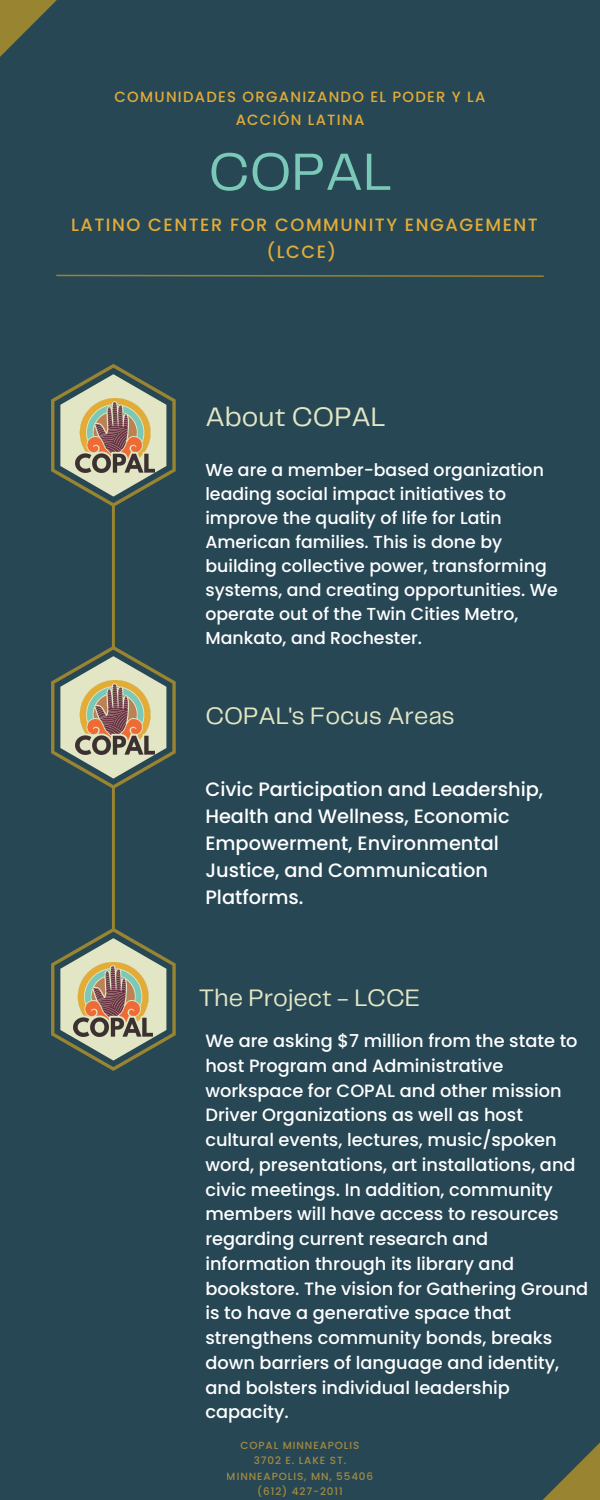
<style>
.page{position:relative;width:600px;height:1500px;background:#274755}
.page>*{position:absolute;margin:0;border:0;box-sizing:border-box;transform-origin:0 0}
.t1{font:54.4px "Telegraf";color:#7ac8b7}
.t2{font:27.8px "Telegraf";color:#e3e6c4}
.t3{font:24.8px "Telegraf";color:#e3e6c4}
.t4{font:500 19.3px/27px "Poppins";color:#fff}
.t5{font:500 17.8px/24.8px "Poppins";color:#fff}
.t6{font:500 17.8px/27px "Poppins";letter-spacing:.085em;color:#e2ac37;text-align:center}
.t7{font:500 17.3px/24px "Poppins";color:#fff}
.t8{font:500 14.8px/22.5px "Poppins";letter-spacing:.085em;color:#e2ac37;text-align:center}
.t9{font:500 10.4px/15.6px "Poppins";letter-spacing:.085em;color:#e2ac37;text-align:center}
</style>
<div class="page">
<hr style="left:112px;top:504px;width:3px;height:145px;background:#998431">
<svg style="left:51px;top:364px;width:125px;height:143px"></svg>
<hr style="left:112px;top:786px;width:3px;height:145px;background:#998431">
<svg style="left:51px;top:646px;width:125px;height:143px"></svg>
<svg style="left:51px;top:928px;width:125px;height:143px"></svg>
<svg style="left:56px;top:274px;width:488px;height:3px"></svg>
<svg style="left:0;top:0;width:57px;height:57px"></svg>
<svg style="left:543px;top:1442px;width:57px;height:58px"></svg>
<img style="left:74px;top:963px;width:79px;height:73px">
<img style="left:75px;top:681px;width:79px;height:73px">
<img style="left:75px;top:399px;width:79px;height:73px">
<p class="t8" style="left:115px;top:86px;width:372px">COMUNIDADES ORGANIZANDO EL PODER Y LA<br>ACCIÓN LATINA</p>
<h1 class="t1" style="left:209px;top:149px;width:184px">COPAL</h1>
<p class="t6" style="left:71px;top:211px;width:468px">LATINO CENTER FOR COMMUNITY ENGAGEMENT (LCCE)</p>
<h2 class="t2" style="left:205px;top:405px;width:181px">About COPAL</h2>
<p class="t7" style="left:205px;top:458px;width:354px">We are a member-based organization leading social impact initiatives to improve the quality of life for Latin American families. This is done by building collective power, transforming systems, and creating opportunities. We operate out of the Twin Cities Metro, Mankato, and Rochester.</p>
<h3 class="t3" style="left:205px;top:705px;width:251px">COPAL's Focus Areas</h3>
<p class="t4" style="left:205px;top:776px;width:339px">Civic Participation and Leadership,<br>Health and Wellness, Economic<br>Empowerment, Environmental<br>Justice, and Communication<br>Platforms.</p>
<h3 class="t3" style="left:199px;top:987px;width:223px">The Project - LCCE</h3>
<p class="t5" style="left:205px;top:1028px;width:384px">We are asking $7 million from the state to host Program and Administrative workspace for COPAL and other mission Driver Organizations as well as host cultural events, lectures, music/spoken word, presentations, art installations, and civic meetings. In addition, community members will have access to resources regarding current research and information through its library and bookstore. The vision for Gathering Ground is to have a generative space that strengthens community bonds, breaks down barriers of language and identity, and bolsters individual leadership capacity.</p>
<p class="t9" style="left:227px;top:1437px;width:148px">COPAL MINNEAPOLIS<br>3702 E. LAKE ST.<br>MINNEAPOLIS, MN, 55406 (612) 427-2011</p>
</div>
